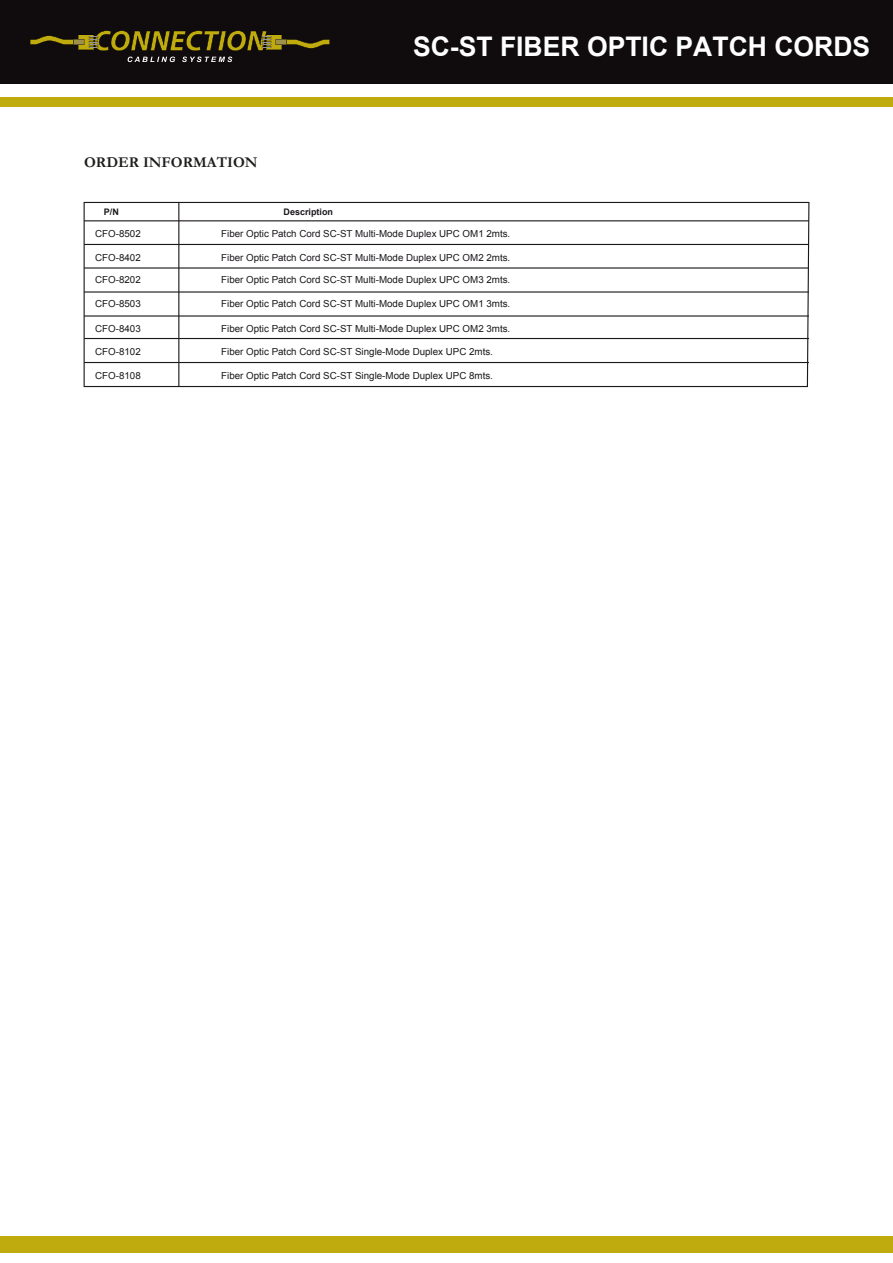
<style>
.page{position:relative;width:893px;height:1263px;background:#fff}
.page>*{position:absolute;margin:0;border:0;box-sizing:border-box;transform-origin:0 0}
.t1{font:700 27px "Arial";color:#fff}
.t2{font:700 15px "Garamond";color:#1e1e1c}
.t3{font:9.75px "Arial";color:#1b171c}
.t4{font:700 9px "Arial";color:#1b171c}
</style>
<div class="page">
<div style="left:0;top:0;width:893px;height:84px;background:#100c0e"></div>
<div style="left:0;top:97px;width:893px;height:10px;background:#c0ab0e"></div>
<div style="left:0;top:1236px;width:893px;height:16px;background:#c0ab0e"></div>
<svg style="left:30px;top:30px;width:300px;height:21px"></svg>
<svg style="left:128px;top:57px;width:47px;height:5px"></svg>
<svg style="left:182px;top:57px;width:50px;height:5px"></svg>
<svg style="left:83px;top:201px;width:727px;height:187px"></svg>
<hr style="left:84px;top:220px;width:725px;height:1px;background:#1b171c">
<hr style="left:84px;top:267px;width:725px;height:2px;background:#1b171c">
<hr style="left:84px;top:244px;width:725px;height:1px;background:#1b171c">
<hr style="left:84px;top:291px;width:725px;height:2px;background:#1b171c">
<hr style="left:84px;top:315px;width:725px;height:2px;background:#1b171c">
<hr style="left:84px;top:338px;width:725px;height:1px;background:#1b171c">
<hr style="left:84px;top:362px;width:725px;height:1px;background:#1b171c">
<hr style="left:178px;top:202px;width:1px;height:184px;background:#1b171c">
<h2 class="t2" style="left:84px;top:152px;width:175px">ORDER INFORMATION</h2>
<h1 class="t1" style="left:413px;top:28px;width:459px">SC-ST FIBER OPTIC PATCH CORDS</h1>
<p class="t4" style="left:104px;top:205px;width:16px">P/N</p>
<p class="t4" style="left:284px;top:205px;width:51px">Description</p>
<p class="t3" style="left:95px;top:227px;width:47px">CFO-8502</p>
<p class="t3" style="left:221px;top:227px;width:291px">Fiber Optic Patch Cord SC-ST Multi-Mode Duplex UPC OM1 2mts.</p>
<p class="t3" style="left:95px;top:251px;width:47px">CFO-8402</p>
<p class="t3" style="left:221px;top:251px;width:291px">Fiber Optic Patch Cord SC-ST Multi-Mode Duplex UPC OM2 2mts.</p>
<p class="t3" style="left:95px;top:273px;width:47px">CFO-8202</p>
<p class="t3" style="left:221px;top:273px;width:291px">Fiber Optic Patch Cord SC-ST Multi-Mode Duplex UPC OM3 2mts.</p>
<p class="t3" style="left:95px;top:297px;width:47px">CFO-8503</p>
<p class="t3" style="left:221px;top:297px;width:291px">Fiber Optic Patch Cord SC-ST Multi-Mode Duplex UPC OM1 3mts.</p>
<p class="t3" style="left:95px;top:322px;width:47px">CFO-8403</p>
<p class="t3" style="left:221px;top:322px;width:291px">Fiber Optic Patch Cord SC-ST Multi-Mode Duplex UPC OM2 3mts.</p>
<p class="t3" style="left:95px;top:345px;width:47px">CFO-8102</p>
<p class="t3" style="left:221px;top:345px;width:273px">Fiber Optic Patch Cord SC-ST Single-Mode Duplex UPC 2mts.</p>
<p class="t3" style="left:95px;top:369px;width:47px">CFO-8108</p>
<p class="t3" style="left:221px;top:369px;width:273px">Fiber Optic Patch Cord SC-ST Single-Mode Duplex UPC 8mts.</p>
</div>
